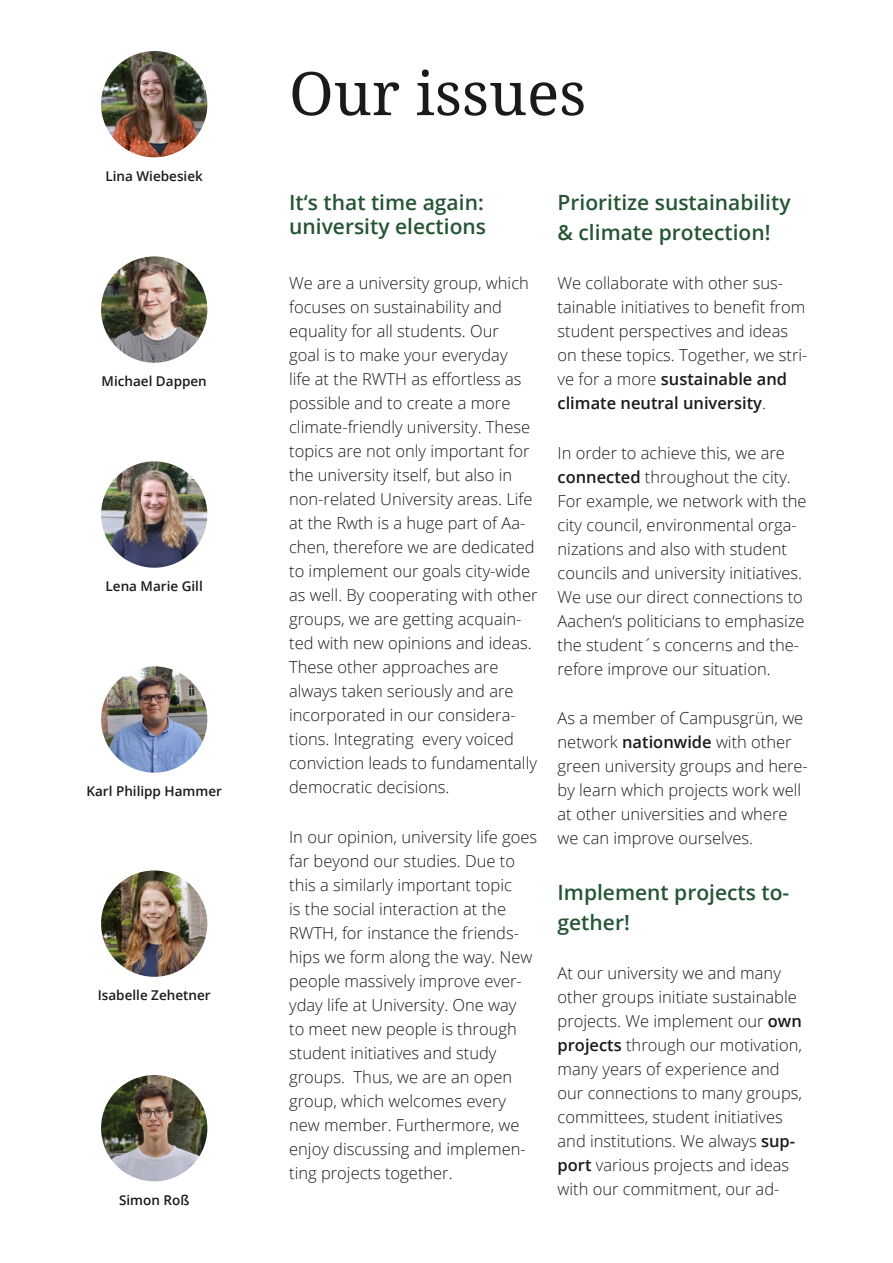
<style>
.page{position:relative;width:893px;height:1263px;background:#fff}
.page>*{position:absolute;margin:0;border:0;box-sizing:border-box;transform-origin:0 0}
.t1{font:60px "Noto Serif";color:#1a1a1a}
.t2{font:600 21px/30px "Open Sans";color:#255534}
.t3{font:300 16.5px/24px "Open Sans";color:#1a1a1a}
.t4{font:600 13.5px "Open Sans";color:#1a1a1a}
.s1{font-weight:600}
</style>
<div class="page">
<img style="left:101px;top:51px;width:106px;height:106px;border-radius:53px">
<img style="left:101px;top:461px;width:106px;height:107px;border-radius:53px">
<img style="left:101px;top:666px;width:106px;height:107px;border-radius:53px">
<img style="left:101px;top:870px;width:106px;height:107px;border-radius:53px">
<img style="left:101px;top:1075px;width:106px;height:106px;border-radius:53px">
<img style="left:101px;top:256px;width:106px;height:107px;border-radius:53px">
<p class="t4" style="left:106px;top:167px;width:99px">Lina Wiebesiek</p>
<p class="t4" style="left:102px;top:372px;width:107px">Michael Dappen</p>
<p class="t4" style="left:106px;top:577px;width:99px">Lena Marie Gill</p>
<p class="t4" style="left:86px;top:782px;width:137px">Karl Philipp Hammer</p>
<p class="t4" style="left:98px;top:986px;width:114px">Isabelle Zehetner</p>
<p class="t4" style="left:119px;top:1191px;width:72px">Simon Roß</p>
<h1 class="t1" style="left:289px;top:52px;width:299px">Our issues</h1>
<p class="t2" style="left:289px;top:189px;width:198px;line-height:24px">It‘s that time again: university elections</p>
<p class="t3" style="left:289px;top:271px;width:250px">We are a university group, which focuses on sustainability and equality for all students. Our<br>goal is to make your everyday<br>life at the RWTH as effortless as possible and to create a more climate-friendly university. These topics are not only important for the university itself, but also in non-related University areas. Life at the Rwth is a huge part of Aa&shy;chen, therefore we are dedicated to implement our goals city-wide as well. By cooperating with other groups, we are getting acquain&shy;ted with new opinions and ideas.<br>These other approaches are always taken seriously and are incorporated in our considera&shy;tions. Integrating every voiced conviction leads to fundamentally democratic decisions.</p>
<p class="t3" style="left:289px;top:824px;width:250px">In our opinion, university life goes far beyond our studies. Due to this a similarly important topic<br>is the social interaction at the<br>RWTH, for instance the friends&shy;hips we form along the way. New people massively improve ever&shy;yday life at University. One way<br>to meet new people is through student initiatives and study groups. Thus, we are an open group, which welcomes every new member. Furthermore, we enjoy discussing and implemen&shy;ting projects together.</p>
<p class="t2" style="left:558px;top:186px;width:235px">Prioritize sustainability &amp; climate protection!</p>
<p class="t3" style="left:558px;top:271px;width:252px">We collaborate with other sus&shy;tainable initiatives to benefit from student perspectives and ideas on these topics. Together, we stri&shy;ve for a more <span class="s1">sustainable and climate neutral university</span>.</p>
<p class="t3" style="left:558px;top:440px;width:251px">In order to achieve this, we are <span class="s1">connected</span> throughout the city.<br>For example, we network with the city council, environmental orga&shy;nizations and also with student councils and university initiatives.<br>We use our direct connections to Aachen‘s politicians to emphasize the student´s concerns and the&shy;refore improve our situation.</p>
<p class="t3" style="left:558px;top:706px;width:252px">As a member of Campusgrün, we network <span class="s1">nationwide</span> with other green university groups and here&shy;by learn which projects work well at other universities and where we can improve ourselves.</p>
<p class="t2" style="left:558px;top:877px;width:233px">Implement projects to&shy;gether!</p>
<p class="t3" style="left:558px;top:961px;width:246px">At our university we and many other groups initiate sustainable projects. We implement our <span class="s1">own projects</span> through our motivation, many years of experience and our connections to many groups, committees, student initiatives and institutions. We always <span class="s1">sup&shy;port</span> various projects and ideas with our commitment, our ad-</p>
</div>
